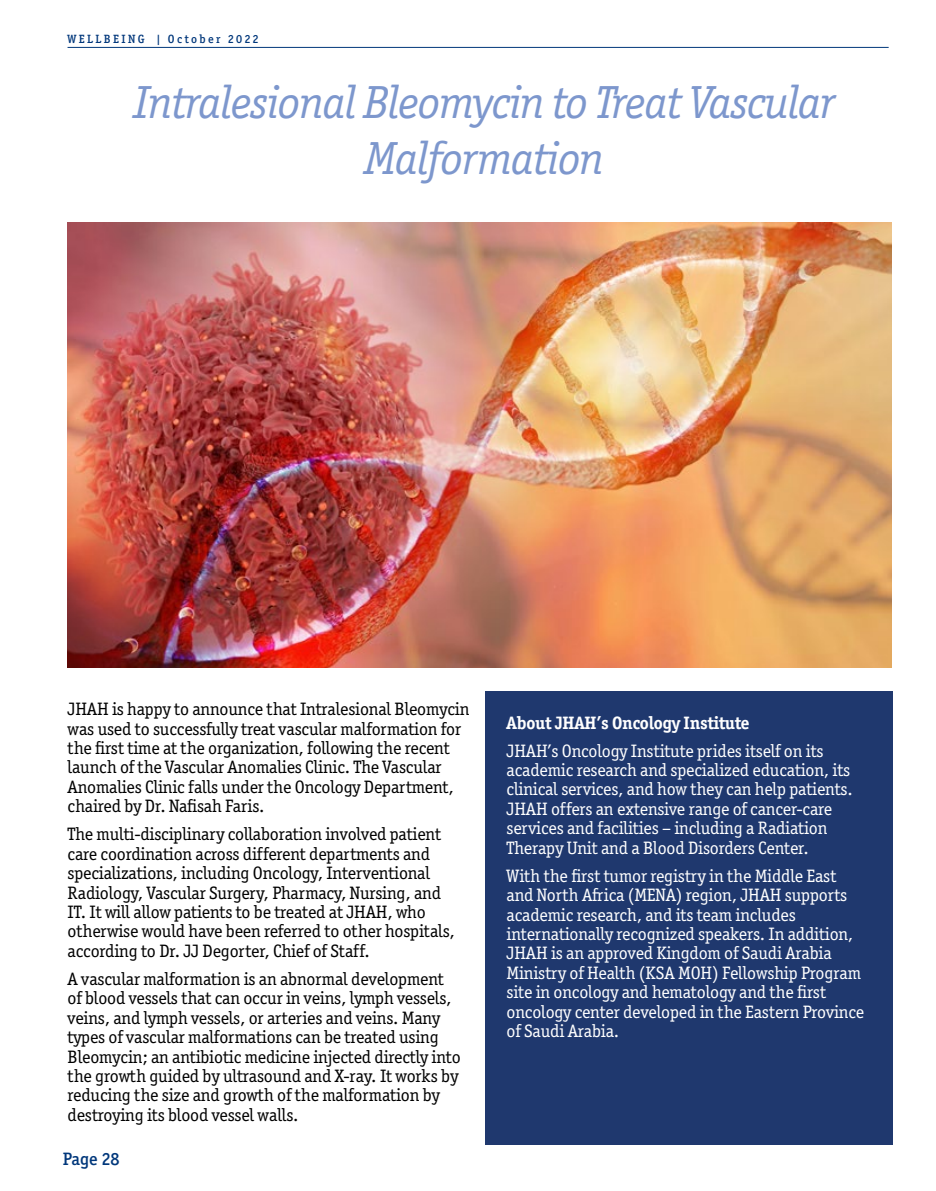
<style>
.page{position:relative;width:936px;height:1191px;background:#fff}
.page>*{position:absolute;margin:0;border:0;box-sizing:border-box;transform-origin:0 0}
.t1{font:italic 46.5px/55.8px "Officina Ser ITC Std";letter-spacing:-.02em;color:#7d97cd;text-align:center}
.t2{font:18px/19.4px "Officina Ser ITC Std";letter-spacing:-.01em;color:#000}
.t3{font:18px/19.4px "Officina Ser ITC Std";letter-spacing:-.01em;color:#fff}
.t4{font:700 18px "Officina Ser ITC Std";letter-spacing:-.01em;color:#fff}
.t5{font:500 18px "Officina Ser ITC Std";letter-spacing:-.005em;color:#00377b}
.t6{font:500 12px "Officina Ser ITC Std";letter-spacing:.2em;color:#00377b}
</style>
<div class="page">
<hr style="left:68px;top:47px;width:820px;height:1px;background:#00377b">
<div style="left:485px;top:691px;width:407px;height:454px;background:#1f386e"></div>
<img style="left:68px;top:223px;width:823px;height:444px">
<p class="t6" style="left:68px;top:32px;width:192px">WELLBEING | October 2022</p>
<h1 class="t1" style="left:134px;top:75px;width:702px">Intralesional Bleomycin to Treat Vascular<br>Malformation</h1>
<p class="t2" style="left:68px;top:699px;width:403px">JHAH is happy to announce that Intralesional Bleomycin was used to successfully treat vascular malformation for the first time at the organization, following the recent launch of the Vascular Anomalies Clinic. The Vascular Anomalies Clinic falls under the Oncology Department, chaired by Dr. Nafisah Faris.</p>
<p class="t2" style="left:68px;top:824px;width:389px">The multi-disciplinary collaboration involved patient care coordination across different departments and specializations, including Oncology, Interventional Radiology, Vascular Surgery, Pharmacy, Nursing, and IT. It will allow patients to be treated at JHAH, who otherwise would have been referred to other hospitals, according to Dr. JJ Degorter, Chief of Staff.</p>
<p class="t2" style="left:68px;top:969px;width:395px">A vascular malformation is an abnormal development of blood vessels that can occur in veins, lymph vessels, veins, and lymph vessels, or arteries and veins. Many types of vascular malformations can be treated using Bleomycin; an antibiotic medicine injected directly into the growth guided by ultrasound and X-ray. It works by reducing the size and growth of the malformation by destroying its blood vessel walls.</p>
<p class="t5" style="left:63px;top:1148px;width:58px">Page 28</p>
<p class="t4" style="left:506px;top:711px;width:244px">About JHAH’s Oncology Institute</p>
<p class="t3" style="left:506px;top:740px;width:347px">JHAH’s Oncology Institute prides itself on its academic research and specialized education, its clinical services, and how they can help patients.<br>JHAH offers an extensive range of cancer-care services and facilities – including a Radiation Therapy Unit and a Blood Disorders Center.</p>
<p class="t3" style="left:506px;top:866px;width:359px">With the first tumor registry in the Middle East and North Africa (MENA) region, JHAH supports academic research, and its team includes internationally recognized speakers. In addition, JHAH is an approved Kingdom of Saudi Arabia Ministry of Health (KSA MOH) Fellowship Program site in oncology and hematology and the first oncology center developed in the Eastern Province of Saudi Arabia.</p>
</div>
